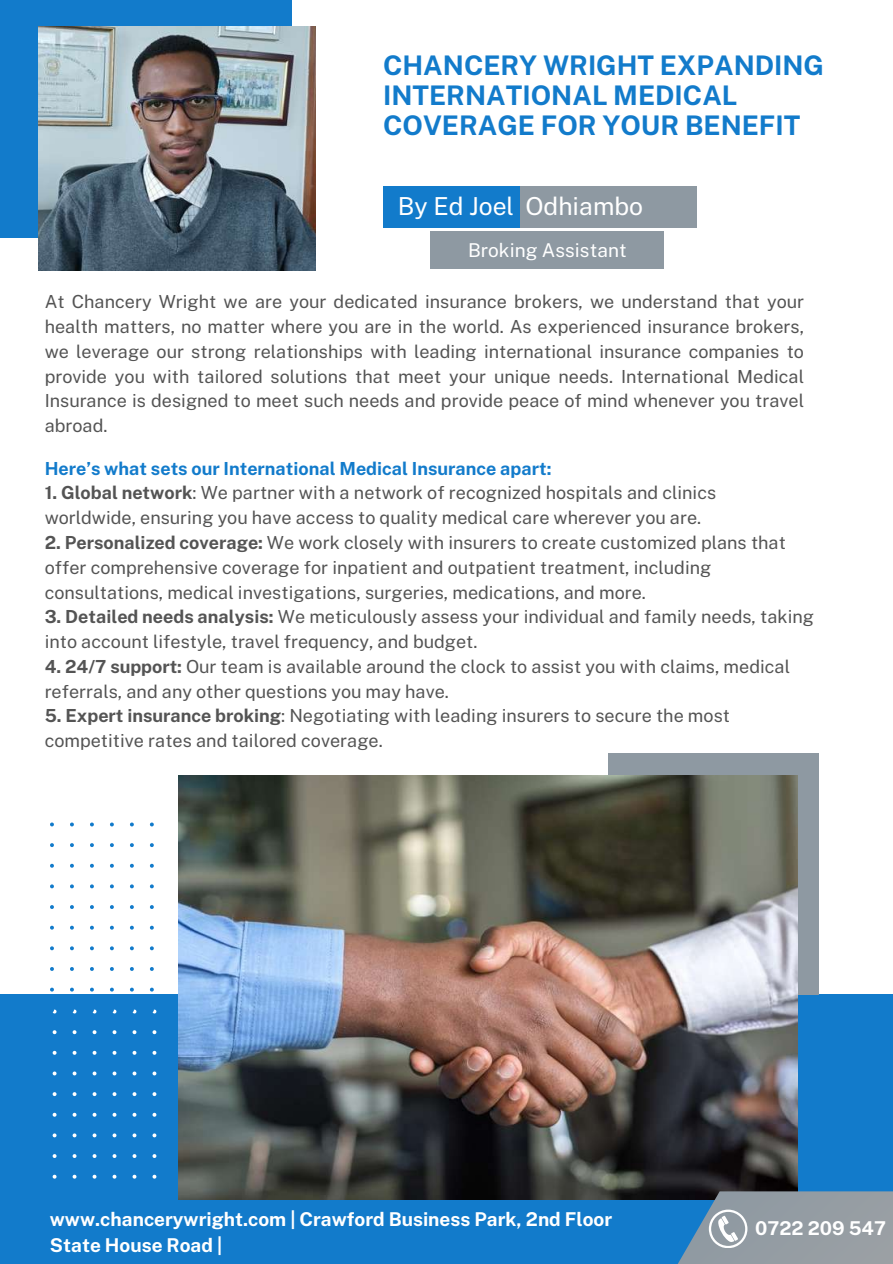
<style>
.page{position:relative;width:893px;height:1264px;background:#fff}
.page>*{position:absolute;margin:0;border:0;box-sizing:border-box;transform-origin:0 0}
.t1{font:700 27px/30.3px "Public Sans";color:#127bcb}
.t2{font:24.75px "Public Sans";color:#fff}
.t3{font:700 19.05px/25.8px "Public Sans";color:#fff}
.t4{font:19.05px "Public Sans";color:#fff}
.t5{font:18px/24.8px "Public Sans";color:#545454}
.t6{font:700 18px "Public Sans";color:#127bcb}
.s1{font-weight:700}
</style>
<div class="page">
<div style="left:0;top:994px;width:892px;height:269px;background:#127bcb"></div>
<div style="left:608px;top:753px;width:211px;height:241px;background:#8e99a2"></div>
<img style="left:178px;top:775px;width:619px;height:424px">
<div style="left:0;top:0;width:291px;height:237px;background:#127bcb"></div>
<div style="left:383px;top:187px;width:143px;height:41px;background:#127bcb"></div>
<div style="left:520px;top:187px;width:176px;height:41px;background:#8e99a2"></div>
<img style="left:39px;top:27px;width:276px;height:244px">
<svg style="left:630px;top:1191px;width:262px;height:72px"></svg>
<svg style="left:50px;top:822px;width:106px;height:356px"></svg>
<div style="left:430px;top:231px;width:234px;height:37px;background:#8e99a2"></div>
<h1 class="t1" style="left:383px;top:50px;width:442px">CHANCERY WRIGHT EXPANDING<br>INTERNATIONAL MEDICAL<br>COVERAGE FOR YOUR BENEFIT</h1>
<h2 class="t2" style="left:398px;top:192px;width:247px">By Ed Joel Odhiambo</h2>
<p class="t4" style="left:468px;top:239px;width:160px">Broking Assistant</p>
<p class="t5" style="left:45px;top:289px;width:760px;text-align:justify">At Chancery Wright we are your dedicated insurance brokers, we understand that your health matters, no matter where you are in the world. As experienced insurance brokers, we leverage our strong relationships with leading international insurance companies to provide you with tailored solutions that meet your unique needs. International Medical Insurance is designed to meet such needs and provide peace of mind whenever you travel abroad.</p>
<p class="t6" style="left:45px;top:457px;width:508px">Here’s what sets our International Medical Insurance apart:</p>
<p class="t5" style="left:45px;top:480px;width:673px"><span class="s1">1. Global network</span>: We partner with a network of recognized hospitals and clinics worldwide, ensuring you have access to quality medical care wherever you are.</p>
<p class="t5" style="left:45px;top:530px;width:742px"><span class="s1">2. Personalized coverage:</span> We work closely with insurers to create customized plans that offer comprehensive coverage for inpatient and outpatient treatment, including consultations, medical investigations, surgeries, medications, and more.</p>
<p class="t5" style="left:45px;top:604px;width:770px"><span class="s1">3. Detailed needs analysis:</span> We meticulously assess your individual and family needs, taking into account lifestyle, travel frequency, and budget.</p>
<p class="t5" style="left:45px;top:654px;width:746px"><span class="s1">4. 24/7 support:</span> Our team is available around the clock to assist you with claims, medical referrals, and any other questions you may have.</p>
<p class="t5" style="left:45px;top:703px;width:687px"><span class="s1">5. Expert insurance broking</span>: Negotiating with leading insurers to secure the most competitive rates and tailored coverage.</p>
<p class="t3" style="left:50px;top:1206px;width:563px">www.chancerywright.com | Crawford Business Park, 2nd Floor<br>State House Road |</p>
<p class="t3" style="left:755px;top:1215px;width:132px">0722 209 547</p>
</div>
